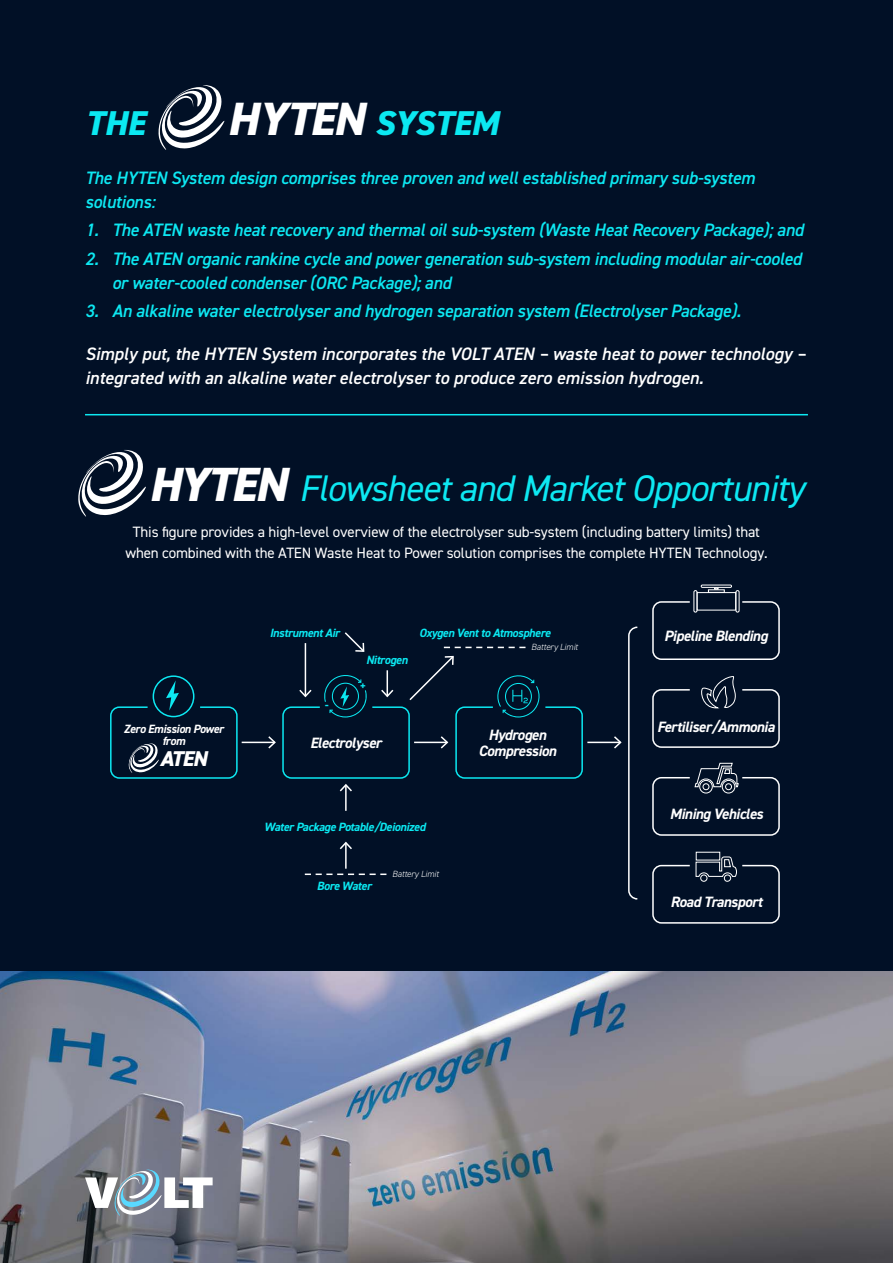
<style>
.page{position:relative;width:893px;height:1263px;background:#fff}
.page>*{position:absolute;margin:0;border:0;box-sizing:border-box;transform-origin:0 0}
.t1{font:italic 800 48.15px "DIN2014";letter-spacing:-.03em;color:#fff}
.t2{font:italic 800 46.8px "DIN2014";letter-spacing:-.01em;color:#fff}
.t3{font:italic 37.2px "DIN2014";letter-spacing:-.025em;color:#0de8f2}
.pAGE_tITLE{font:italic 800 34.5px "DIN2014";color:#0be8f1}
.t4{font:italic 800 21.45px "DIN2014";color:#fff}
.Subhead{font:italic 600 18px/24px "DIN2014";letter-spacing:-.01em;color:#0de8f2}
.Subhead-2{font:italic 600 18px/24px "DIN2014";color:#fff}
.t5{font:15px/21px "DIN2014";letter-spacing:-.01em;color:#fff;text-align:center}
.t6{font:italic 700 15px/16.5px "DIN2014";letter-spacing:-.03em;color:#fff;text-align:center}
.t7{font:italic 700 12px "DIN2014";letter-spacing:-.03em;color:#0be8f1}
.t8{font:italic 700 12px "DIN2014";letter-spacing:-.03em;color:#fff}
.t9{font:italic 300 9px "DIN2014";letter-spacing:-.01em;color:#fff}
</style>
<div class="page">
<img style="left:0;top:970px;width:893px;height:293px">
<div style="left:0;top:0;width:893px;height:970px;background:#011026"></div>
<svg style="left:158px;top:85px;width:67px;height:65px"></svg>
<svg style="left:85px;top:1169px;width:128px;height:47px"></svg>
<hr style="left:85px;top:414px;width:723px;height:1px;background:#0de8f2">
<svg style="left:129px;top:743px;width:30px;height:30px"></svg>
<div style="left:110px;top:706px;width:128px;height:73px;border:2px solid #0de8f2;border-radius:9px"></div>
<div style="left:455px;top:706px;width:128px;height:73px;border:2px solid #0be8f1;border-radius:9px"></div>
<div style="left:652px;top:601px;width:128px;height:59px;border:2px solid #fff;border-radius:9px"></div>
<div style="left:652px;top:689px;width:128px;height:59px;border:2px solid #fff;border-radius:9px"></div>
<div style="left:652px;top:777px;width:128px;height:59px;border:2px solid #fff;border-radius:9px"></div>
<div style="left:652px;top:865px;width:128px;height:59px;border:2px solid #fff;border-radius:9px"></div>
<svg style="left:495px;top:675px;width:46px;height:43px"></svg>
<hr style="left:242px;top:742px;width:33px;height:1px;background:#fff">
<svg style="left:267px;top:736px;width:9px;height:13px"></svg>
<hr style="left:305px;top:643px;width:1px;height:53px;background:#fff">
<svg style="left:299px;top:688px;width:13px;height:10px"></svg>
<svg style="left:409px;top:655px;width:45px;height:46px"></svg>
<svg style="left:381px;top:670px;width:13px;height:28px"></svg>
<hr style="left:345px;top:785px;width:2px;height:26px;background:#fff">
<svg style="left:339px;top:784px;width:13px;height:9px"></svg>
<hr style="left:345px;top:843px;width:2px;height:26px;background:#fff">
<svg style="left:339px;top:841px;width:13px;height:10px"></svg>
<svg style="left:344px;top:632px;width:21px;height:20px"></svg>
<hr style="left:414px;top:742px;width:33px;height:1px;background:#fff">
<svg style="left:439px;top:736px;width:10px;height:13px"></svg>
<hr style="left:587px;top:742px;width:33px;height:1px;background:#fff">
<svg style="left:324px;top:675px;width:43px;height:43px"></svg>
<div style="left:282px;top:706px;width:128px;height:73px;border:2px solid #0be8f1;border-radius:9px"></div>
<svg style="left:444px;top:647px;width:81px;height:1px"></svg>
<svg style="left:305px;top:873px;width:81px;height:2px"></svg>
<svg style="left:612px;top:626px;width:26px;height:274px"></svg>
<div style="left:700px;top:874px;width:7px;height:8px;border:1px solid #fff;border-radius:50%"></div>
<div style="left:724px;top:874px;width:7px;height:8px;border:1px solid #fff;border-radius:50%"></div>
<svg style="left:695px;top:856px;width:42px;height:21px"></svg>
<div style="left:153px;top:675px;width:41px;height:42px;border:2px solid #0de8f2;border-radius:50%"></div>
<svg style="left:166px;top:680px;width:13px;height:31px"></svg>
<svg style="left:694px;top:762px;width:45px;height:32px"></svg>
<svg style="left:699px;top:676px;width:37px;height:33px"></svg>
<div style="left:697px;top:592px;width:39px;height:18px;border:1px solid #fff"></div>
<div style="left:694px;top:590px;width:3px;height:22px;border:1px solid #fff;border-radius:2px"></div>
<div style="left:736px;top:590px;width:3px;height:22px;border:1px solid #fff;border-radius:2px"></div>
<div style="left:708px;top:589px;width:17px;height:4px;border:1px solid #fff"></div>
<div style="left:701px;top:585px;width:31px;height:3px;border:1px solid #fff"></div>
<svg style="left:78px;top:450px;width:68px;height:67px"></svg>
<p class="t2" style="left:227px;top:88px;width:139px">HYTEN</p>
<p class="pAGE_tITLE" style="left:374px;top:100px;width:126px">SYSTEM</p>
<p class="pAGE_tITLE" style="left:85px;top:100px;width:61px">THE</p>
<p class="Subhead" style="left:85px;top:165px;width:671px">The HYTEN System design comprises three proven and well established primary sub-system solutions:</p>
<p class="Subhead" style="left:85px;top:218px;width:720px">1. The ATEN waste heat recovery and thermal oil sub-system (Waste Heat Recovery Package); and</p>
<p class="Subhead" style="left:112px;top:246px;width:691px;text-indent:-27px">2. The ATEN organic rankine cycle and power generation sub-system including modular air-cooled or water-cooled condenser (ORC Package); and</p>
<p class="Subhead" style="left:85px;top:298px;width:657px">3. An alkaline water electrolyser and hydrogen separation system (Electrolyser Package).</p>
<p class="Subhead-2" style="left:85px;top:342px;width:722px">Simply put, the HYTEN System incorporates the VOLT ATEN – waste heat to power technology – integrated with an alkaline water electrolyser to produce zero emission hydrogen.</p>
<p class="t1" style="left:149px;top:453px;width:140px">HYTEN</p>
<p class="t3" style="left:299px;top:465px;width:507px">Flowsheet and Market Opportunity</p>
<p class="t5" style="left:125px;top:521px;width:644px">This figure provides a high-level overview of the electrolyser sub-system (including battery limits) that when combined with the ATEN Waste Heat to Power solution comprises the complete HYTEN Technology.</p>
<p class="t8" style="left:124px;top:721px;width:101px">Zero Emission Power</p>
<p class="t8" style="left:162px;top:733px;width:24px">from</p>
<p class="t4" style="left:160px;top:744px;width:49px">ATEN</p>
<p class="t7" style="left:270px;top:625px;width:71px">Instrument Air</p>
<p class="t7" style="left:419px;top:625px;width:133px">Oxygen Vent to Atmosphere</p>
<p class="t7" style="left:366px;top:652px;width:43px">Nitrogen</p>
<p class="t9" style="left:531px;top:641px;width:48px">Battery Limit</p>
<p class="t7" style="left:324px;top:697px;width:5px">-</p>
<p class="t7" style="left:359px;top:678px;width:8px">+</p>
<p class="t6" style="left:310px;top:734px;width:73px">Electrolyser</p>
<p class="t6" style="left:478px;top:726px;width:80px">Hydrogen<br>Compression</p>
<p class="t7" style="left:264px;top:819px;width:163px">Water Package Potable/Deionized</p>
<p class="t7" style="left:317px;top:877px;width:56px">Bore Water</p>
<p class="t9" style="left:392px;top:868px;width:48px">Battery Limit</p>
<p class="t6" style="left:664px;top:627px;width:105px">Pipeline Blending</p>
<p class="t6" style="left:657px;top:718px;width:119px">Fertiliser/Ammonia</p>
<p class="t6" style="left:670px;top:805px;width:95px">Mining Vehicles</p>
<p class="t6" style="left:671px;top:894px;width:93px">Road Transport</p>
</div>
